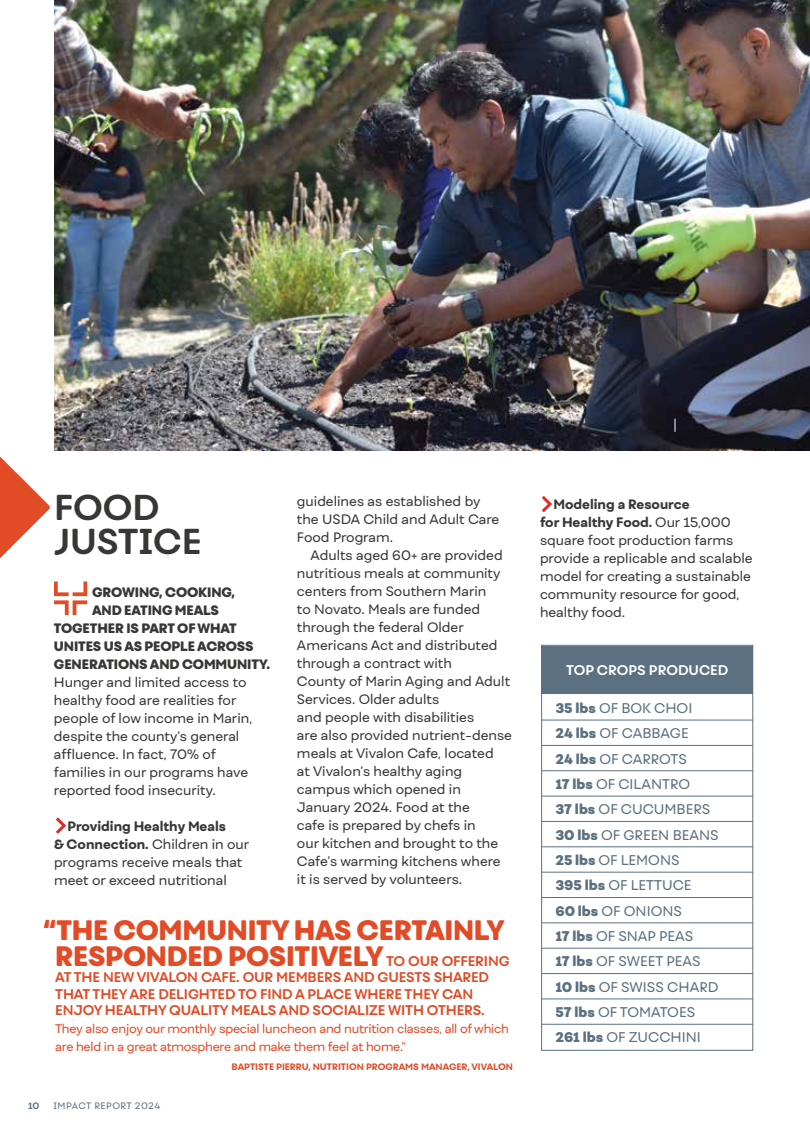
<style>
.page{position:relative;width:810px;height:1134px;background:#fff}
.page>*{position:absolute;margin:0;border:0;box-sizing:border-box;transform-origin:0 0}
.t1{font:700 34.5px/34.5px "Fibra One Alt";color:#373735}
.t2{font:800 27px/25.5px "Fibra One";letter-spacing:-.01em;color:#e14c27;text-align:center}
.t3{font:13.5px/25.3px "Fibra One";color:#5b7080}
.t4{font:700 13.5px/16.5px "Fibra One";letter-spacing:-.01em;color:#e14c27}
.t5{font:700 13.5px "Fibra One";color:#fff}
.t6{font:13.2px/18px "Fibra One";color:#373735}
.t7{font:800 13.2px "Fibra One";letter-spacing:-.01em;color:#373735}
.t8{font:12px/18px "Fibra One";letter-spacing:-.02em;color:#e14c27}
.t9{font:800 9px "Fibra One";color:#e14c27}
.t10{font:9px "Fibra One Alt";letter-spacing:.05em;color:#5b7080}
.t11{font:700 9px "Fibra One Alt";color:#5b7080}
.s1{font-weight:800}
.s2{font-weight:700;font-size:13.5px}
</style>
<div class="page">
<img style="left:54px;top:0;width:756px;height:450px">
<svg style="left:56px;top:817px;width:10px;height:17px"></svg>
<svg style="left:542px;top:496px;width:10px;height:16px"></svg>
<svg style="left:675px;top:419px;width:1px;height:13px"></svg>
<svg style="left:0;top:367px;width:87px;height:249px"></svg>
<div style="left:541px;top:646px;width:211px;height:47px;background:#5b7080"></div>
<hr style="left:542px;top:720px;width:211px;height:1px;background:#5b7080">
<hr style="left:542px;top:745px;width:211px;height:1px;background:#5b7080">
<hr style="left:542px;top:771px;width:211px;height:1px;background:#5b7080">
<hr style="left:542px;top:796px;width:211px;height:1px;background:#5b7080">
<hr style="left:542px;top:821px;width:211px;height:1px;background:#5b7080">
<hr style="left:542px;top:847px;width:211px;height:1px;background:#5b7080">
<hr style="left:542px;top:872px;width:211px;height:1px;background:#5b7080">
<hr style="left:542px;top:897px;width:211px;height:1px;background:#5b7080">
<hr style="left:542px;top:923px;width:211px;height:1px;background:#5b7080">
<hr style="left:542px;top:948px;width:211px;height:1px;background:#5b7080">
<hr style="left:542px;top:973px;width:211px;height:1px;background:#5b7080">
<hr style="left:542px;top:999px;width:211px;height:1px;background:#5b7080">
<hr style="left:542px;top:1024px;width:211px;height:1px;background:#5b7080">
<div style="left:541px;top:645px;width:212px;height:405px;border:1px solid #5b7080"></div>
<h1 class="t1" style="left:54px;top:490px;width:149px">FOOD<br>JUSTICE</h1>
<p class="t7" style="left:92px;top:584px;width:144px">GROWING, COOKING,</p>
<p class="t7" style="left:92px;top:602px;width:128px">AND EATING MEALS</p>
<p class="t7" style="left:54px;top:620px;width:184px">TOGETHER IS PART OF WHAT</p>
<p class="t7" style="left:54px;top:638px;width:201px">UNITES US AS PEOPLE ACROSS</p>
<p class="t7" style="left:54px;top:656px;width:217px">GENERATIONS AND COMMUNITY.</p>
<p class="t6" style="left:54px;top:673px;width:200px">Hunger and limited access to healthy food are realities for people of low income in Marin, despite the county’s general affluence. In fact, 70% of families in our programs have reported food insecurity.</p>
<p class="t6" style="left:54px;top:817px;width:197px;text-indent:14px"><span class="s1">Providing Healthy Meals<br>&amp; Connection.</span> Children in our programs receive meals that meet or exceed nutritional</p>
<p class="t6" style="left:297px;top:493px;width:204px">guidelines as established by the USDA Child and Adult Care<br>Food Program.</p>
<p class="t6" style="left:297px;top:546px;width:216px;text-indent:14px">Adults aged 60+ are provided nutritious meals at community centers from Southern Marin<br>to Novato. Meals are funded through the federal Older<br>Americans Act and distributed through a contract with<br>County of Marin Aging and Adult<br>Services. Older adults<br>and people with disabilities<br>are also provided nutrient-dense meals at Vivalon Cafe, located<br>at Vivalon’s healthy aging campus which opened in<br>January 2024. Food at the<br>cafe is prepared by chefs in<br>our kitchen and brought to the<br>Cafe’s warming kitchens where it is served by volunteers.</p>
<h2 class="t2" style="left:43px;top:917px;width:468px">“THE COMMUNITY HAS CERTAINLY<br>RESPONDED POSITIVELY <span class="s2">TO OUR OFFERING</span></h2>
<p class="t4" style="left:55px;top:969px;width:436px">AT THE NEW VIVALON CAFE. OUR MEMBERS AND GUESTS SHARED<br>THAT THEY ARE DELIGHTED TO FIND A PLACE WHERE THEY CAN<br>ENJOY HEALTHY QUALITY MEALS AND SOCIALIZE WITH OTHERS.</p>
<p class="t8" style="left:55px;top:1020px;width:455px">They also enjoy our monthly special luncheon and nutrition classes, all of which are held in a great atmosphere and make them feel at home.”</p>
<p class="t9" style="left:232px;top:1061px;width:283px">BAPTISTE PIERRU, NUTRITION PROGRAMS MANAGER, VIVALON</p>
<p class="t11" style="left:28px;top:1100px;width:13px">10</p>
<p class="t10" style="left:54px;top:1101px;width:108px">IMPACT REPORT 2024</p>
<p class="t6" style="left:540px;top:496px;width:214px;text-indent:14px"><span class="s1">Modeling a Resource<br>for Healthy Food.</span> Our 15,000 square foot production farms provide a replicable and scalable model for creating a sustainable community resource for good, healthy food.</p>
<p class="t5" style="left:566px;top:662px;width:164px">TOP CROPS PRODUCED</p>
<p class="t3" style="left:555px;top:695px;width:165px"><span class="s1">35 lbs</span> OF BOK CHOI<br><span class="s1">24 lbs</span> OF CABBAGE<br><span class="s1">24 lbs</span> OF CARROTS<br><span class="s1">17 lbs</span> OF CILANTRO<br><span class="s1">37 lbs</span> OF CUCUMBERS<br><span class="s1">30 lbs</span> OF GREEN BEANS<br><span class="s1">25 lbs</span> OF LEMONS<br><span class="s1">395 lbs</span> OF LETTUCE<br><span class="s1">60 lbs</span> OF ONIONS<br><span class="s1">17 lbs</span> OF SNAP PEAS<br><span class="s1">17 lbs</span> OF SWEET PEAS<br><span class="s1">10 lbs</span> OF SWISS CHARD<br><span class="s1">57 lbs</span> OF TOMATOES<br><span class="s1">261 lbs</span> OF ZUCCHINI</p>
</div>
